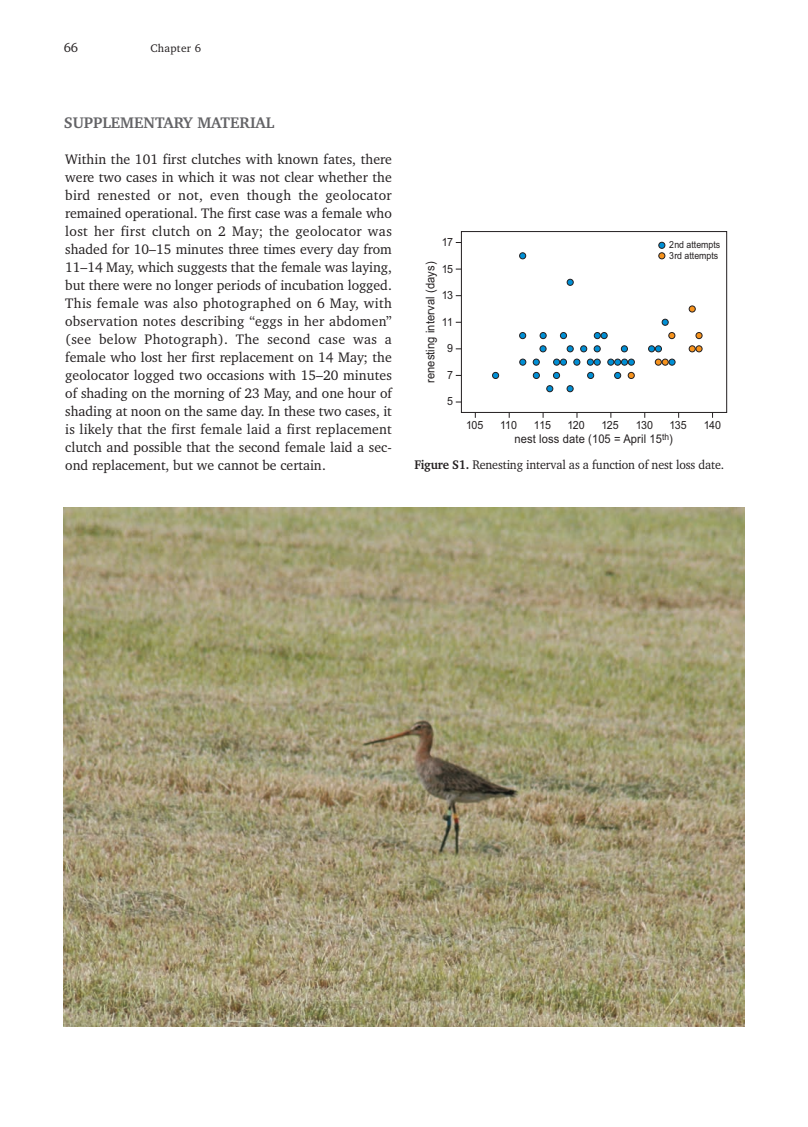
<style>
.page{position:relative;width:808px;height:1127px;background:#fff}
.page>*{position:absolute;margin:0;border:0;box-sizing:border-box;transform-origin:0 0}
.t1{font:700 15.75px "Charter IT Cby BT";color:#636366}
.t2{font:14.1px/18px "Charter IT Cby BT";color:#231f20;text-align:justify}
.t3{font:12.9px "Charter IT Cby BT";color:#231f20}
.t4{font:12.75px "Charter IT Cby BT";letter-spacing:-.01em;color:#231f20;scale:.95 1}
.t5{font:12px "Arial";letter-spacing:.01em;color:#231f20;scale:.93 1}
.t6{font:11.25px "Arial";letter-spacing:-.05em;color:#231f20;scale:.95 1}
.t7{font:11.25px "Charter IT Cby BT";letter-spacing:.03em;color:#231f20}
.t8{font:9.75px/10.5px "Arial";color:#231f20;scale:.9 1}
.s1{font-weight:700}
</style>
<div class="page">
<img style="left:64px;top:507px;width:680px;height:519px">
<div style="left:658px;top:242px;width:7px;height:7px;border:1px solid #231f20;border-radius:50%"></div>
<div style="left:461px;top:231px;width:266px;height:182px;border:1px solid #231f20"></div>
<svg style="left:659px;top:242px;width:6px;height:17px"></svg>
<div style="left:658px;top:252px;width:7px;height:7px;border:1px solid #231f20;border-radius:50%"></div>
<svg style="left:547px;top:386px;width:6px;height:6px"></svg>
<div style="left:546px;top:385px;width:7px;height:7px;border:1px solid #231f20;border-radius:50%"></div>
<svg style="left:567px;top:386px;width:6px;height:6px"></svg>
<div style="left:567px;top:385px;width:6px;height:7px;border:1px solid #231f20;border-radius:50%"></div>
<div style="left:492px;top:372px;width:7px;height:6px;background:#008fd5;border-radius:50%"></div>
<div style="left:492px;top:372px;width:7px;height:7px;border:1px solid #231f20;border-radius:50%"></div>
<svg style="left:533px;top:372px;width:6px;height:6px"></svg>
<div style="left:533px;top:372px;width:7px;height:7px;border:1px solid #231f20;border-radius:50%"></div>
<svg style="left:553px;top:372px;width:6px;height:6px"></svg>
<div style="left:553px;top:372px;width:7px;height:7px;border:1px solid #231f20;border-radius:50%"></div>
<div style="left:587px;top:372px;width:7px;height:6px;background:#008fd5;border-radius:50%"></div>
<div style="left:587px;top:372px;width:7px;height:7px;border:1px solid #231f20;border-radius:50%"></div>
<div style="left:614px;top:372px;width:7px;height:6px;background:#008fd5;border-radius:50%"></div>
<div style="left:614px;top:372px;width:7px;height:7px;border:1px solid #231f20;border-radius:50%"></div>
<svg style="left:628px;top:372px;width:6px;height:6px"></svg>
<div style="left:628px;top:372px;width:7px;height:7px;border:1px solid #231f20;border-radius:50%"></div>
<div style="left:553px;top:359px;width:7px;height:6px;background:#008fd5;border-radius:50%"></div>
<div style="left:553px;top:359px;width:7px;height:6px;border:1px solid #231f20;border-radius:50%"></div>
<svg style="left:560px;top:359px;width:6px;height:6px"></svg>
<div style="left:560px;top:359px;width:7px;height:6px;border:1px solid #231f20;border-radius:50%"></div>
<svg style="left:574px;top:359px;width:6px;height:6px"></svg>
<div style="left:573px;top:359px;width:7px;height:6px;border:1px solid #231f20;border-radius:50%"></div>
<svg style="left:587px;top:359px;width:13px;height:6px"></svg>
<div style="left:594px;top:359px;width:7px;height:6px;border:1px solid #231f20;border-radius:50%"></div>
<svg style="left:608px;top:359px;width:6px;height:6px"></svg>
<div style="left:607px;top:359px;width:7px;height:6px;border:1px solid #231f20;border-radius:50%"></div>
<div style="left:614px;top:359px;width:7px;height:6px;background:#008fd5;border-radius:50%"></div>
<div style="left:614px;top:359px;width:7px;height:6px;border:1px solid #231f20;border-radius:50%"></div>
<svg style="left:621px;top:359px;width:13px;height:6px"></svg>
<div style="left:628px;top:359px;width:7px;height:6px;border:1px solid #231f20;border-radius:50%"></div>
<svg style="left:655px;top:359px;width:20px;height:6px"></svg>
<svg style="left:520px;top:359px;width:6px;height:6px"></svg>
<div style="left:519px;top:359px;width:7px;height:6px;border:1px solid #231f20;border-radius:50%"></div>
<svg style="left:533px;top:359px;width:6px;height:6px"></svg>
<div style="left:533px;top:359px;width:7px;height:6px;border:1px solid #231f20;border-radius:50%"></div>
<svg style="left:540px;top:346px;width:6px;height:6px"></svg>
<div style="left:540px;top:345px;width:6px;height:7px;border:1px solid #231f20;border-radius:50%"></div>
<svg style="left:567px;top:346px;width:6px;height:6px"></svg>
<div style="left:567px;top:345px;width:7px;height:7px;border:1px solid #231f20;border-radius:50%"></div>
<svg style="left:567px;top:279px;width:6px;height:6px"></svg>
<div style="left:567px;top:279px;width:7px;height:7px;border:1px solid #231f20;border-radius:50%"></div>
<svg style="left:581px;top:346px;width:6px;height:6px"></svg>
<div style="left:580px;top:345px;width:7px;height:7px;border:1px solid #231f20;border-radius:50%"></div>
<svg style="left:594px;top:346px;width:6px;height:6px"></svg>
<div style="left:594px;top:345px;width:7px;height:7px;border:1px solid #231f20;border-radius:50%"></div>
<svg style="left:621px;top:346px;width:6px;height:6px"></svg>
<div style="left:621px;top:345px;width:7px;height:7px;border:1px solid #231f20;border-radius:50%"></div>
<div style="left:648px;top:346px;width:7px;height:6px;background:#008fd5;border-radius:50%"></div>
<div style="left:648px;top:345px;width:7px;height:7px;border:1px solid #231f20;border-radius:50%"></div>
<svg style="left:655px;top:346px;width:6px;height:6px"></svg>
<div style="left:655px;top:345px;width:7px;height:7px;border:1px solid #231f20;border-radius:50%"></div>
<div style="left:689px;top:345px;width:7px;height:7px;border:1px solid #231f20;border-radius:50%"></div>
<svg style="left:689px;top:306px;width:6px;height:6px"></svg>
<div style="left:689px;top:306px;width:7px;height:6px;border:1px solid #231f20;border-radius:50%"></div>
<svg style="left:689px;top:346px;width:13px;height:6px"></svg>
<div style="left:696px;top:345px;width:6px;height:7px;border:1px solid #231f20;border-radius:50%"></div>
<div style="left:540px;top:332px;width:6px;height:7px;background:#008fd5;border-radius:50%"></div>
<div style="left:540px;top:332px;width:6px;height:7px;border:1px solid #231f20;border-radius:50%"></div>
<div style="left:560px;top:332px;width:6px;height:7px;background:#008fd5;border-radius:50%"></div>
<div style="left:560px;top:332px;width:7px;height:7px;border:1px solid #231f20;border-radius:50%"></div>
<div style="left:520px;top:332px;width:6px;height:7px;background:#008fd5;border-radius:50%"></div>
<div style="left:519px;top:332px;width:7px;height:7px;border:1px solid #231f20;border-radius:50%"></div>
<svg style="left:520px;top:253px;width:6px;height:6px"></svg>
<div style="left:519px;top:252px;width:7px;height:7px;border:1px solid #231f20;border-radius:50%"></div>
<div style="left:594px;top:332px;width:6px;height:7px;background:#008fd5;border-radius:50%"></div>
<div style="left:594px;top:332px;width:7px;height:7px;border:1px solid #231f20;border-radius:50%"></div>
<div style="left:601px;top:332px;width:6px;height:7px;background:#008fd5;border-radius:50%"></div>
<div style="left:601px;top:332px;width:6px;height:7px;border:1px solid #231f20;border-radius:50%"></div>
<div style="left:669px;top:332px;width:6px;height:7px;background:#f7931d;border-radius:50%"></div>
<div style="left:668px;top:332px;width:7px;height:7px;border:1px solid #231f20;border-radius:50%"></div>
<div style="left:696px;top:332px;width:6px;height:7px;background:#f7931d;border-radius:50%"></div>
<div style="left:696px;top:332px;width:6px;height:7px;border:1px solid #231f20;border-radius:50%"></div>
<svg style="left:662px;top:319px;width:6px;height:6px"></svg>
<div style="left:662px;top:319px;width:6px;height:7px;border:1px solid #231f20;border-radius:50%"></div>
<p class="t3" style="left:64px;top:42px;width:16px">66</p>
<p class="t7" style="left:150px;top:44px;width:52px">Chapter 6</p>
<p class="t1" style="left:64px;top:116px;width:212px">SUPPLEMENTARY MATERIAL</p>
<p class="t2" style="left:65px;top:151px;width:328px">Within the 101 first clutches with known fates, there were two cases in which it was not clear whether the bird renested or not, even though the geolocator remained operational. The first case was a female who lost her first clutch on 2 May; the geolocator was shaded for 10–15 minutes three times every day from 11–14 May, which suggests that the female was laying, but there were no longer periods of incubation logged.<br>This female was also photographed on 6 May, with observation notes describing “eggs in her abdomen” (see below Photograph). The second case was a female who lost her first replacement on 14 May; the geolocator logged two occasions with 15–20 minutes of shading on the morning of 23 May, and one hour of shading at noon on the same day. In these two cases, it is likely that the first female laid a first replacement clutch and possible that the second female laid a sec&shy;ond replacement, but we cannot be certain.</p>
<p class="t6" style="left:442px;top:236px;width:13px">17</p>
<p class="t5" style="left:423px;top:383px;width:132px;rotate:-90deg">renesting interval (days)</p>
<p class="t6" style="left:442px;top:262px;width:13px">15</p>
<p class="t6" style="left:442px;top:289px;width:13px">13</p>
<p class="t6" style="left:442px;top:315px;width:13px">11</p>
<p class="t6" style="left:447px;top:342px;width:8px">9</p>
<p class="t6" style="left:447px;top:368px;width:8px">7</p>
<p class="t6" style="left:447px;top:395px;width:8px">5</p>
<p class="t8" style="left:669px;top:240px;width:58px">2nd attempts<br>3rd attempts</p>
<p class="t6" style="left:466px;top:418px;width:20px">105</p>
<p class="t6" style="left:534px;top:418px;width:20px">115</p>
<p class="t6" style="left:500px;top:418px;width:19px">110</p>
<p class="t6" style="left:568px;top:418px;width:20px">120</p>
<p class="t6" style="left:602px;top:418px;width:20px">125</p>
<p class="t6" style="left:636px;top:418px;width:20px">130</p>
<p class="t6" style="left:669px;top:418px;width:20px">135</p>
<p class="t6" style="left:704px;top:418px;width:20px">140</p>
<p class="t5" style="left:514px;top:432px;width:172px">nest loss date (105 = April 15<sup>th</sup>)</p>
<p class="t4" style="left:415px;top:460px;width:327px"><span class="s1">Figure S1.</span> Renesting interval as a function of nest loss date.</p>
</div>
